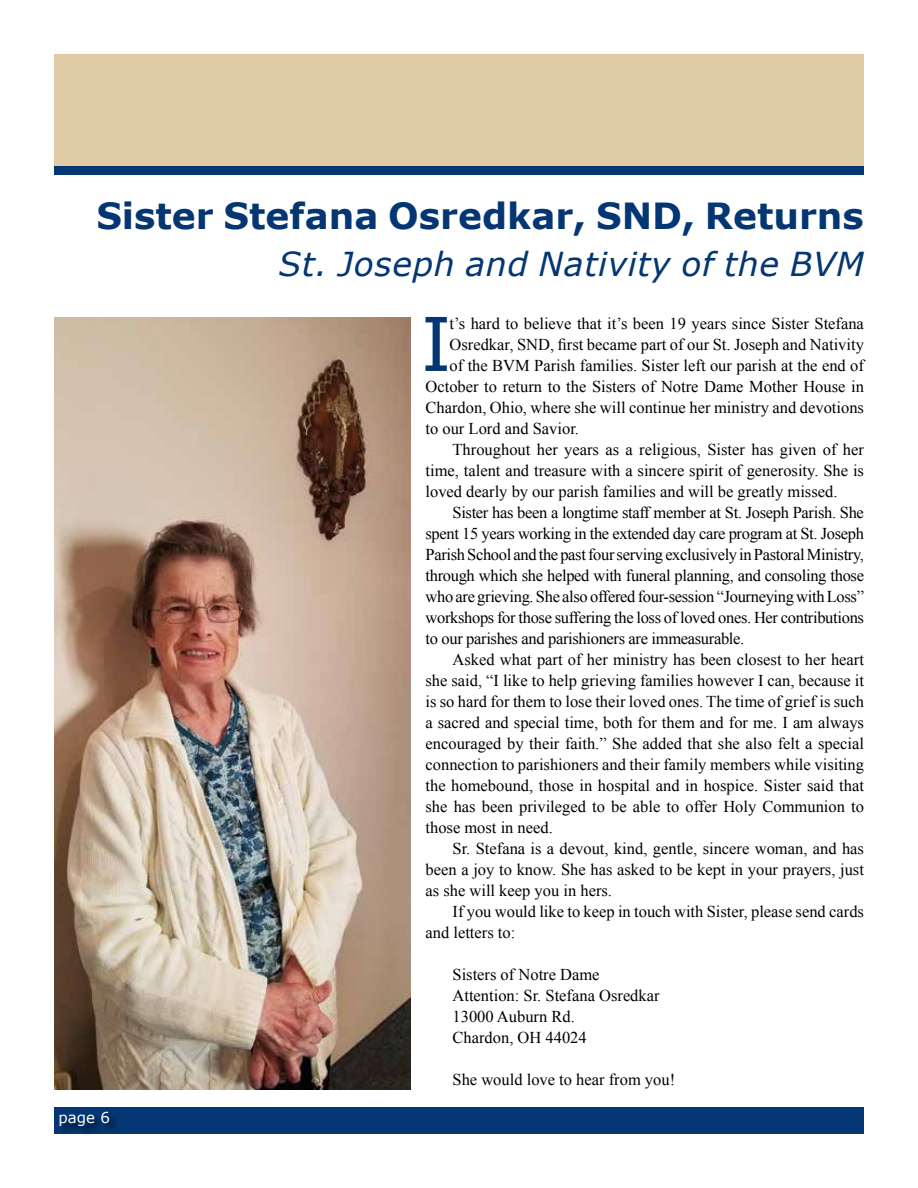
<style>
.page{position:relative;width:918px;height:1188px;background:#fff}
.page>*{position:absolute;margin:0;border:0;box-sizing:border-box;transform-origin:0 0}
.t1{font:74.25px "Verdana";color:#043673}
.t2{font:700 36px "Verdana";color:#043673}
.t3{font:italic 33px "Verdana";letter-spacing:.02em;color:#043673}
.t4{font:16.5px/21px "Times New Roman";color:#000}
.t5{font:16.5px "Times New Roman";letter-spacing:-.02em;color:#000}
.t6{font:15px "Verdana";color:#fff}
</style>
<div class="page">
<div style="left:54px;top:1107px;width:810px;height:27px;background:#043673"></div>
<div style="left:54px;top:54px;width:810px;height:114px;background:#dfcba5"></div>
<div style="left:60px;top:1112px;width:58px;height:23px;background:#000;opacity:.65"></div>
<div style="left:54px;top:167px;width:810px;height:8px;background:#043673"></div>
<img style="left:54px;top:318px;width:356px;height:771px">
<h2 class="t2" style="left:96px;top:191px;width:769px">Sister Stefana Osredkar, SND, Returns</h2>
<h3 class="t3" style="left:279px;top:241px;width:587px">St. Joseph and Nativity of the BVM</h3>
<h1 class="t1" style="left:421px;top:293px;width:33px">I</h1>
<p class="t4" style="left:450px;top:313px;width:416px">t’s hard to believe that it’s been 19 years since Sister Stefana</p>
<p class="t4" style="left:450px;top:334px;width:416px">Osredkar, SND, first became part of our St. Joseph and Nativity</p>
<p class="t4" style="left:450px;top:355px;width:416px">of the BVM Parish families. Sister left our parish at the end of</p>
<p class="t4" style="left:426px;top:376px;width:440px">October to return to the Sisters of Notre Dame Mother House in</p>
<p class="t4" style="left:426px;top:397px;width:440px">Chardon, Ohio, where she will continue her ministry and devotions</p>
<p class="t4" style="left:426px;top:418px;width:155px">to our Lord and Savior.</p>
<p class="t4" style="left:453px;top:439px;width:413px">Throughout her years as a religious, Sister has given of her</p>
<p class="t4" style="left:426px;top:460px;width:440px">time, talent and treasure with a sincere spirit of generosity. She is</p>
<p class="t4" style="left:426px;top:481px;width:413px">loved dearly by our parish families and will be greatly missed.</p>
<p class="t5" style="left:453px;top:501px;width:413px">Sister has been a longtime staff member at St. Joseph Parish. She</p>
<p class="t5" style="left:426px;top:522px;width:440px">spent 15 years working in the extended day care program at St. Joseph</p>
<p class="t5" style="left:426px;top:543px;width:440px">Parish School and the past four serving exclusively in Pastoral Ministry,</p>
<p class="t5" style="left:426px;top:564px;width:440px">through which she helped with funeral planning, and consoling those</p>
<p class="t5" style="left:426px;top:585px;width:440px">who are grieving. She also offered four-session “Journeying with Loss”</p>
<p class="t5" style="left:426px;top:606px;width:440px">workshops for those suffering the loss of loved ones. Her contributions</p>
<p class="t5" style="left:426px;top:627px;width:320px">to our parishes and parishioners are immeasurable.</p>
<p class="t4" style="left:453px;top:649px;width:413px">Asked what part of her ministry has been closest to her heart</p>
<p class="t4" style="left:426px;top:670px;width:440px">she said, “I like to help grieving families however I can, because it</p>
<p class="t4" style="left:426px;top:691px;width:440px">is so hard for them to lose their loved ones. The time of grief is such</p>
<p class="t4" style="left:426px;top:712px;width:440px">a sacred and special time, both for them and for me. I am always</p>
<p class="t4" style="left:426px;top:733px;width:440px">encouraged by their faith.” She added that she also felt a special</p>
<p class="t4" style="left:426px;top:754px;width:440px">connection to parishioners and their family members while visiting</p>
<p class="t4" style="left:426px;top:775px;width:440px">the homebound, those in hospital and in hospice. Sister said that</p>
<p class="t4" style="left:426px;top:796px;width:440px">she has been privileged to be able to offer Holy Communion to</p>
<p class="t4" style="left:426px;top:817px;width:129px">those most in need.</p>
<p class="t4" style="left:453px;top:838px;width:413px">Sr. Stefana is a devout, kind, gentle, sincere woman, and has</p>
<p class="t4" style="left:426px;top:859px;width:440px">been a joy to know. She has asked to be kept in your prayers, just</p>
<p class="t4" style="left:426px;top:880px;width:188px">as she will keep you in hers.</p>
<p class="t4" style="left:453px;top:901px;width:413px">If you would like to keep in touch with Sister, please send cards</p>
<p class="t4" style="left:426px;top:922px;width:91px">and letters to:</p>
<p class="t4" style="left:453px;top:964px;width:209px">Sisters of Notre Dame<br>Attention: Sr. Stefana Osredkar<br>13000 Auburn Rd.<br>Chardon, OH 44024</p>
<p class="t4" style="left:453px;top:1069px;width:224px">She would love to hear from you!</p>
<p class="t6" style="left:58px;top:1107px;width:53px">page 6</p>
</div>
